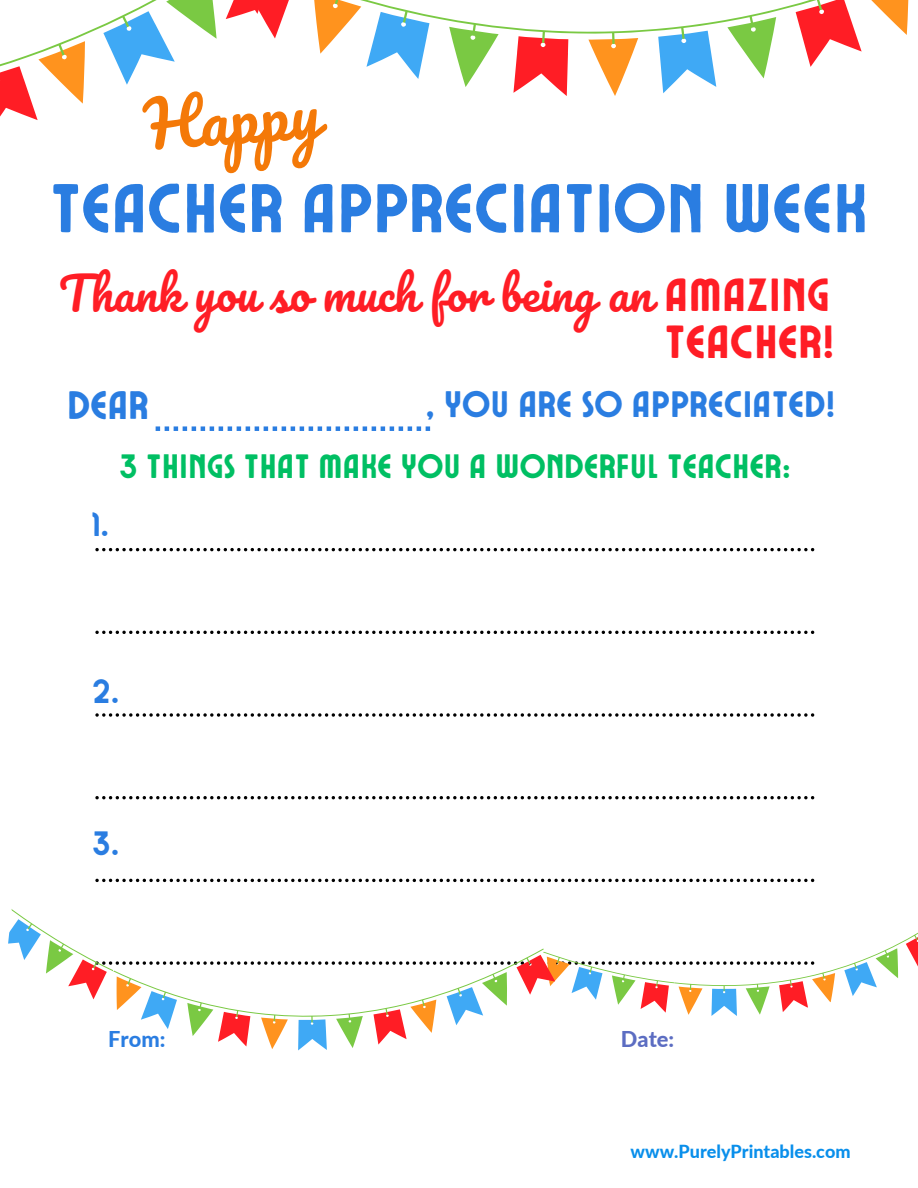
<style>
.page{position:relative;width:918px;height:1188px;background:#fff}
.page>*{position:absolute;margin:0;border:0;box-sizing:border-box;transform-origin:0 0}
.t1{font:69px "Ayr Lucidity Condensed";color:#2a7de1}
.t2{font:63px "Pacifico";color:#f47908}
.t3{font:46.5px "Ayr Lucidity Condensed";color:#ff1d25}
.t4{font:45.75px "Pacifico";color:#ff1d25}
.t5{font:39.75px "Ayr Lucidity Condensed";color:#2a7de1}
.t6{font:36.75px "Ayr Lucidity Condensed";color:#2a7de1}
.t7{font:33.75px "Ayr Lucidity Condensed";letter-spacing:.08em;color:#00bf63}
.t8{font:33.75px "Ayr Lucidity Condensed";color:#2a7de1}
.t9{font:800 21.75px "Lato";color:#2a7de1}
.t10{font:800 21.75px "Lato";color:#5c6dc2}
.t11{font:800 18px "Lato";color:#098feb}
.s1{font-family:"Ayr Lucidity Condensed";font-size:46.5px}
</style>
<div class="page">
<svg style="left:95px;top:631px;width:719px;height:3px"></svg>
<svg style="left:95px;top:713px;width:719px;height:4px"></svg>
<svg style="left:95px;top:796px;width:719px;height:3px"></svg>
<svg style="left:95px;top:879px;width:448px;height:3px"></svg>
<svg style="left:95px;top:548px;width:719px;height:3px"></svg>
<svg style="left:0;top:0;width:909px;height:120px"></svg>
<svg style="left:543px;top:878px;width:375px;height:138px"></svg>
<svg style="left:544px;top:906px;width:14px;height:110px"></svg>
<svg style="left:8px;top:892px;width:536px;height:156px"></svg>
<svg style="left:156px;top:426px;width:274px;height:5px"></svg>
<h6 class="t2" style="left:142px;top:92px;width:177px;rotate:-4deg">Happy</h6>
<p class="t1" style="left:50px;top:163px;width:812px">TEACHER APPRECIATION WEEK</p>
<h4 class="t4" style="left:59px;top:270px;width:769px">Thank you so much for being an <span class="s1">AM AZING</span></h4>
<h6 class="t3" style="left:665px;top:311px;width:171px">TEACHER!</h6>
<h6 class="t5" style="left:68px;top:379px;width:79px">DEAR</h6>
<h1 class="t6" style="left:425px;top:380px;width:411px">, YOU ARE SO APPRECIATED!</h1>
<p class="t7" style="left:119px;top:444px;width:673px">3 THINGS THAT MAKE YOU A WONDERFUL TEACHER:</p>
<h3 class="t8" style="left:92px;top:502px;width:19px">1.</h3>
<h5 class="t8" style="left:92px;top:670px;width:29px">2.</h5>
<h5 class="t8" style="left:92px;top:822px;width:29px">3.</h5>
<h2 class="t9" style="left:108px;top:1026px;width:59px">From:</h2>
<h2 class="t10" style="left:621px;top:1026px;width:55px">Date:</h2>
<h6 class="t11" style="left:631px;top:1140px;width:222px">www.PurelyPrintables.com</h6>
</div>
